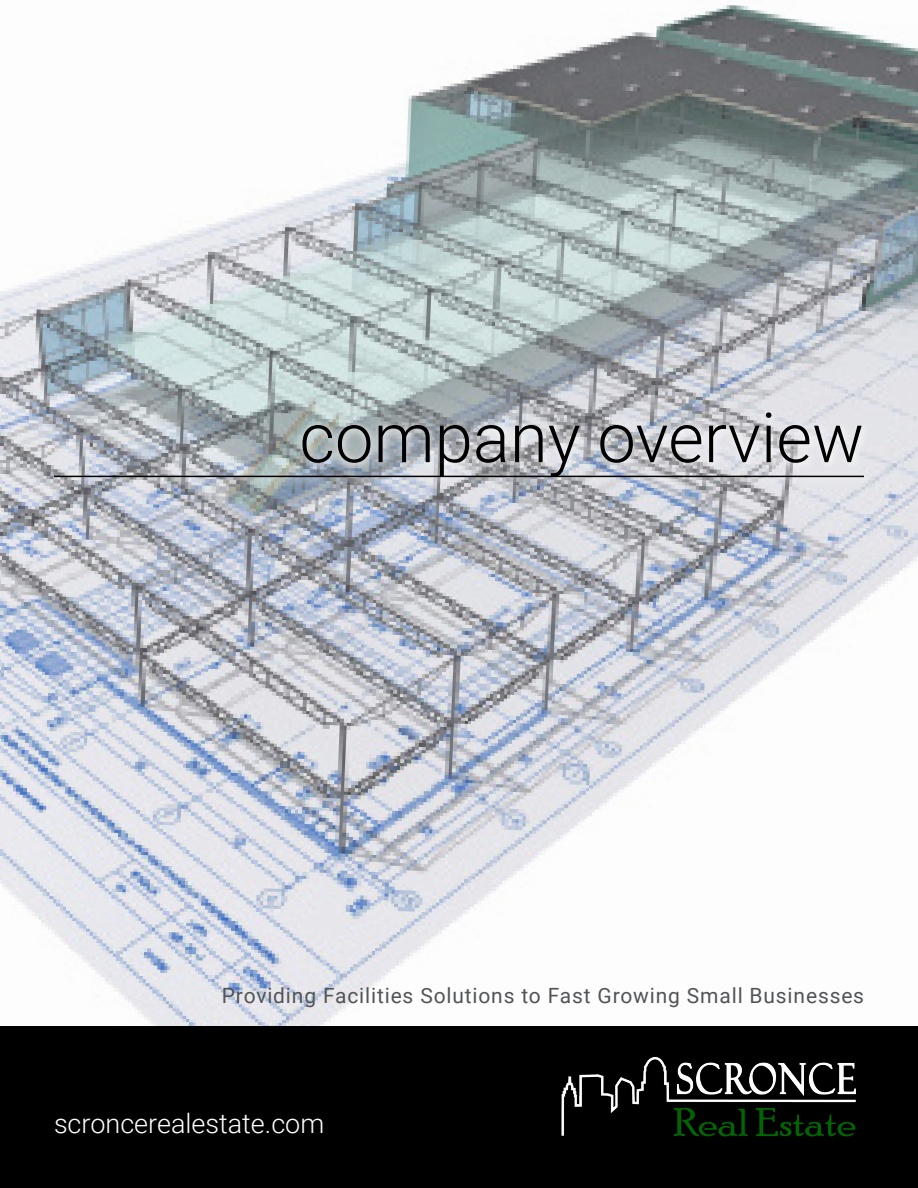
<style>
.page{position:relative;width:918px;height:1188px;background:#fff}
.page>*{position:absolute;margin:0;border:0;box-sizing:border-box;transform-origin:0 0}
.Section_Head{font:300 69px "Roboto";color:#000}
.Footer_White{font:300 27px "Roboto";color:#fff}
.Body_12pt_Myriad_Pro{font:21px "Roboto";letter-spacing:.04em;color:#525457}
</style>
<div class="page">
<img style="left:0;top:5px;width:918px;height:1021px">
<svg style="left:49px;top:406px;width:824px;height:81px;background:#b9bdc3"></svg>
<hr style="left:54px;top:476px;width:810px;height:1px;background:#000">
<div style="left:0;top:1026px;width:918px;height:162px;background:#000"></div>
<img style="left:561px;top:1057px;width:295px;height:80px">
<p class="Section_Head" style="left:299px;top:389px;width:566px">company overview</p>
<p class="Body_12pt_Myriad_Pro" style="left:222px;top:981px;width:644px">Providing Facilities Solutions to Fast Growing Small Businesses</p>
<p class="Footer_White" style="left:54px;top:1104px;width:272px">scroncerealestate.com</p>
</div>
